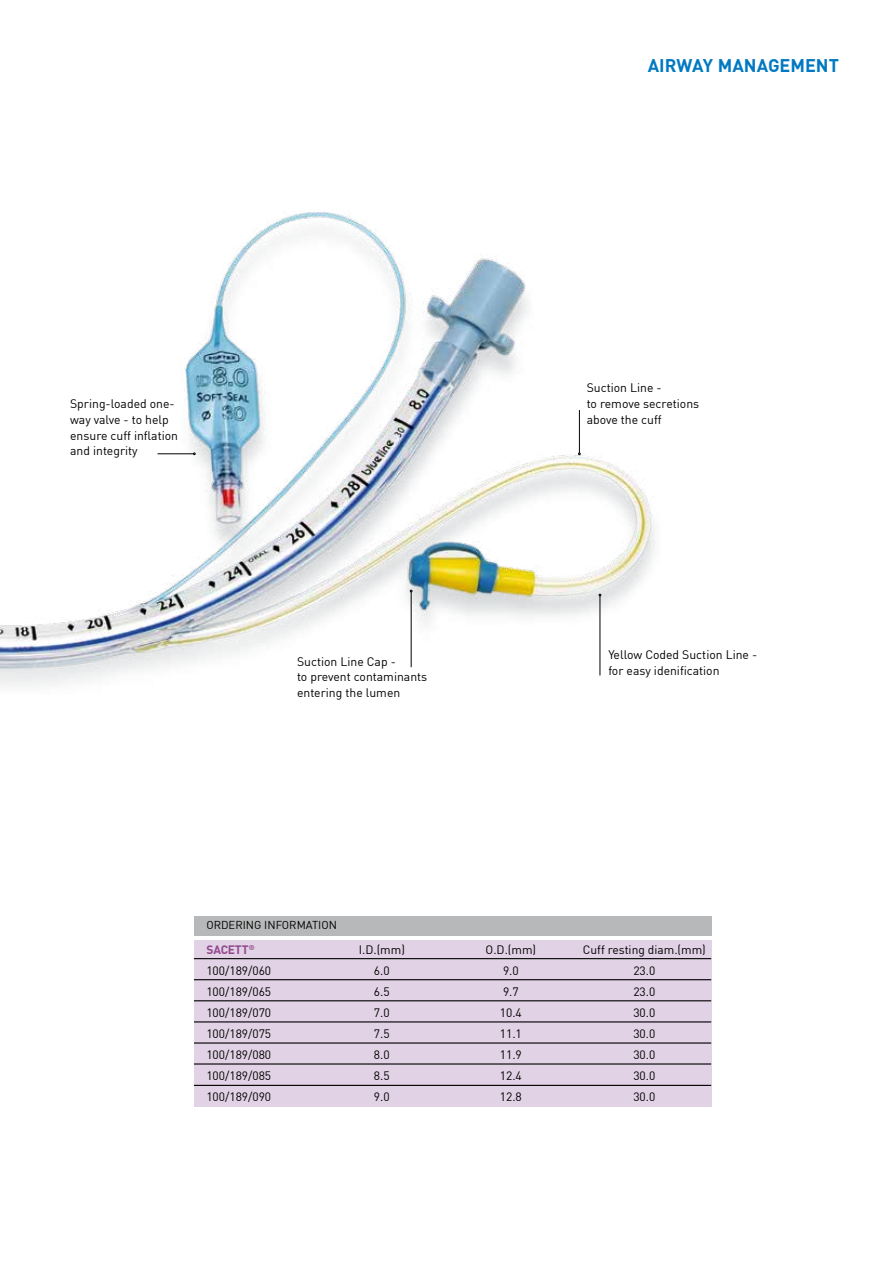
<style>
.page{position:relative;width:893px;height:1263px;background:#fff}
.page>*{position:absolute;margin:0;border:0;box-sizing:border-box;transform-origin:0 0}
.t1{font:700 18px "DIN";color:#0079c2}
.t2{font:12.15px/15.6px "DIN";color:#000}
.t3{font:12px "DIN";color:#000}
.t4{font:700 12px "DIN";color:#93498e}
.t5{font:11.25px "DIN";color:#000}
</style>
<div class="page">
<div style="left:194px;top:916px;width:517px;height:20px;background:#b7b8b9"></div>
<div style="left:194px;top:940px;width:517px;height:166px;background:#e1d2e5"></div>
<hr style="left:194px;top:958px;width:517px;height:1px;background:#000">
<hr style="left:194px;top:979px;width:517px;height:1px;background:#000">
<hr style="left:194px;top:1000px;width:517px;height:1px;background:#000">
<hr style="left:194px;top:1021px;width:517px;height:1px;background:#000">
<hr style="left:194px;top:1042px;width:517px;height:1px;background:#000">
<hr style="left:194px;top:1063px;width:517px;height:1px;background:#000">
<hr style="left:194px;top:1085px;width:517px;height:1px;background:#000">
<img style="left:0;top:211px;width:655px;height:475px">
<hr style="left:411px;top:592px;width:1px;height:75px;background:#000">
<hr style="left:600px;top:596px;width:1px;height:79px;background:#000">
<hr style="left:579px;top:410px;width:1px;height:43px;background:#000">
<hr style="left:158px;top:453px;width:35px;height:1px;background:#000">
<h1 class="t1" style="left:648px;top:54px;width:193px">AIRWAY MANAGEMENT</h1>
<p class="t2" style="left:70px;top:396px;width:109px">Spring-loaded one&shy;way valve - to help ensure cuff inflation and integrity</p>
<p class="t2" style="left:297px;top:653px;width:132px">Suction Line Cap -<br>to prevent contaminants entering the lumen</p>
<p class="t2" style="left:587px;top:380px;width:114px">Suction Line -<br>to remove secretions above the cuff</p>
<p class="t2" style="left:608px;top:646px;width:150px">Yellow Coded Suction Line - for easy idenification</p>
<p class="t5" style="left:206px;top:917px;width:132px">ORDERING INFORMATION</p>
<p class="t4" style="left:206px;top:942px;width:50px">SACETT<sup>®</sup></p>
<p class="t3" style="left:359px;top:942px;width:48px">I.D.(mm)</p>
<p class="t3" style="left:486px;top:942px;width:52px">O.D.(mm)</p>
<p class="t3" style="left:583px;top:942px;width:124px">Cuff resting diam.(mm)</p>
<p class="t3" style="left:206px;top:963px;width:66px">100/189/060</p>
<p class="t3" style="left:374px;top:963px;width:17px">6.0</p>
<p class="t3" style="left:503px;top:963px;width:17px">9.0</p>
<p class="t3" style="left:633px;top:963px;width:24px">23.0</p>
<p class="t3" style="left:206px;top:984px;width:66px">100/189/065</p>
<p class="t3" style="left:374px;top:984px;width:17px">6.5</p>
<p class="t3" style="left:503px;top:984px;width:17px">9.7</p>
<p class="t3" style="left:633px;top:984px;width:24px">23.0</p>
<p class="t3" style="left:206px;top:1005px;width:66px">100/189/070</p>
<p class="t3" style="left:374px;top:1005px;width:17px">7.0</p>
<p class="t3" style="left:500px;top:1005px;width:24px">10.4</p>
<p class="t3" style="left:633px;top:1005px;width:24px">30.0</p>
<p class="t3" style="left:206px;top:1026px;width:66px">100/189/075</p>
<p class="t3" style="left:374px;top:1026px;width:17px">7.5</p>
<p class="t3" style="left:500px;top:1026px;width:24px">11.1</p>
<p class="t3" style="left:633px;top:1026px;width:24px">30.0</p>
<p class="t3" style="left:206px;top:1047px;width:66px">100/189/080</p>
<p class="t3" style="left:374px;top:1047px;width:17px">8.0</p>
<p class="t3" style="left:500px;top:1047px;width:24px">11.9</p>
<p class="t3" style="left:633px;top:1047px;width:24px">30.0</p>
<p class="t3" style="left:206px;top:1068px;width:66px">100/189/085</p>
<p class="t3" style="left:374px;top:1068px;width:17px">8.5</p>
<p class="t3" style="left:500px;top:1068px;width:24px">12.4</p>
<p class="t3" style="left:633px;top:1068px;width:24px">30.0</p>
<p class="t3" style="left:206px;top:1089px;width:66px">100/189/090</p>
<p class="t3" style="left:374px;top:1089px;width:17px">9.0</p>
<p class="t3" style="left:500px;top:1089px;width:24px">12.8</p>
<p class="t3" style="left:633px;top:1089px;width:24px">30.0</p>
</div>
